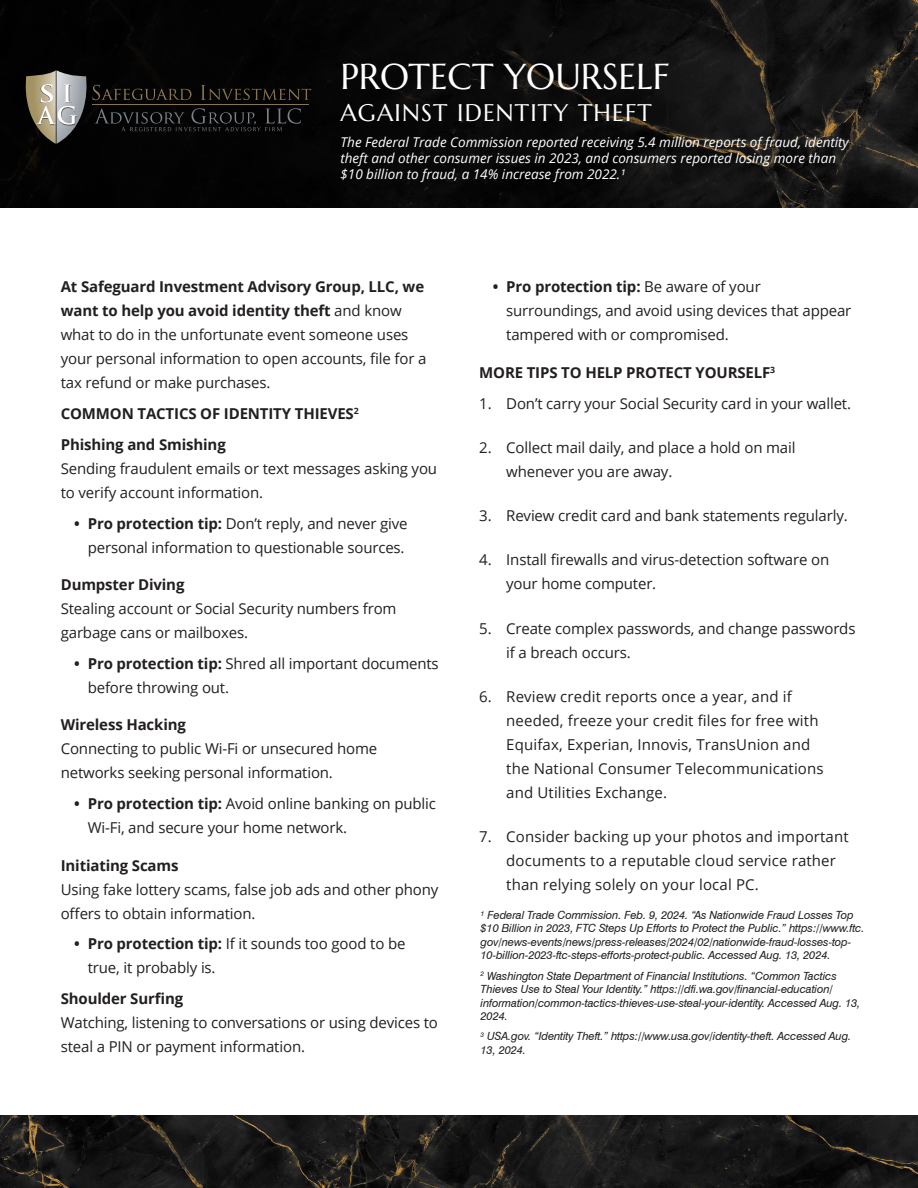
<style>
.page{position:relative;width:918px;height:1188px;background:#fff}
.page>*{position:absolute;margin:0;border:0;box-sizing:border-box;transform-origin:0 0}
.t1{font:36px "Marcellus";color:#fff}
.t2{font:24px "Marcellus SC";letter-spacing:.05em;color:#fff}
.t3{font:15px/24px "Open Sans";letter-spacing:-.01em;color:#231f20}
.t4{font:15px/24px "Open Sans";letter-spacing:.01em;color:#231f20}
.t5{font:700 15px "Open Sans";letter-spacing:-.01em;color:#231f20}
.t6{font:italic 13.5px/16.2px "Open Sans";color:#fff}
.t7{font:italic 11.25px/13.5px "Swiss 721 BT";letter-spacing:-.01em;color:#231f20}
.s1{font-weight:700}
</style>
<div class="page">
<img style="left:0;top:1115px;width:918px;height:73px">
<svg style="left:0;top:0;width:918px;height:207px;background:#0d0c0c"></svg>
<svg style="left:19px;top:70px;width:292px;height:74px;background:#272622"></svg>
<p class="t1" style="left:340px;top:54px;width:331px">PROTECT YOURSELF</p>
<p class="t2" style="left:340px;top:97px;width:313px">AGAINST IDENTITY THEFT</p>
<p class="t6" style="left:340px;top:134px;width:510px">The Federal Trade Commission reported receiving 5.4 million reports of fraud, identity theft and other consumer issues in 2023, and consumers reported losing more than $10 billion to fraud, a 14% increase from 2022.¹</p>
<p class="t3" style="left:61px;top:274px;width:367px"><span class="s1">At Safeguard Investment Advisory Group, LLC, we want to help you avoid identity theft</span> and know what to do in the unfortunate event someone uses your personal information to open accounts, file for a tax refund or make purchases.</p>
<p class="t5" style="left:61px;top:403px;width:299px">COMMON TACTICS OF IDENTITY THIEVES<sup>2</sup></p>
<p class="t5" style="left:61px;top:434px;width:167px">Phishing and Smishing</p>
<p class="t3" style="left:61px;top:456px;width:378px">Sending fraudulent emails or text messages asking you to verify account information.</p>
<p class="t3" style="left:74px;top:511px;width:335px;text-align:right"><span class="s1">• Pro protection tip:</span> Don’t reply, and never give personal information to questionable sources.</p>
<p class="t5" style="left:61px;top:574px;width:125px">Dumpster Diving</p>
<p class="t3" style="left:61px;top:596px;width:337px">Stealing account or Social Security numbers from garbage cans or mailboxes.</p>
<p class="t3" style="left:88px;top:651px;width:353px;text-indent:-14px"><span class="s1">• Pro protection tip:</span> Shred all important documents before throwing out.</p>
<p class="t5" style="left:61px;top:714px;width:127px">Wireless Hacking</p>
<p class="t3" style="left:61px;top:736px;width:318px">Connecting to public Wi-Fi or unsecured home networks seeking personal information.</p>
<p class="t3" style="left:88px;top:791px;width:350px;text-indent:-14px"><span class="s1">• Pro protection tip:</span> Avoid online banking on public<br>Wi-Fi, and secure your home network.</p>
<p class="t5" style="left:61px;top:854px;width:119px">Initiating Scams</p>
<p class="t3" style="left:61px;top:877px;width:379px">Using fake lottery scams, false job ads and other phony offers to obtain information.</p>
<p class="t3" style="left:88px;top:931px;width:319px;text-indent:-14px"><span class="s1">• Pro protection tip:</span> If it sounds too good to be true, it probably is.</p>
<p class="t5" style="left:61px;top:988px;width:124px">Shoulder Surfing</p>
<p class="t3" style="left:61px;top:1010px;width:379px">Watching, listening to conversations or using devices to steal a PIN or payment information.</p>
<p class="t3" style="left:506px;top:274px;width:347px;text-indent:-14px"><span class="s1">• Pro protection tip:</span> Be aware of your surroundings, and avoid using devices that appear tampered with or compromised.</p>
<p class="t5" style="left:479px;top:362px;width:297px">MORE TIPS TO HELP PROTECT YOURSELF<sup>3</sup></p>
<p class="t3" style="left:479px;top:391px;width:373px">1. Don’t carry your Social Security card in your wallet.</p>
<p class="t3" style="left:506px;top:435px;width:291px;text-indent:-27px">2. Collect mail daily, and place a hold on mail whenever you are away.</p>
<p class="t3" style="left:479px;top:503px;width:370px">3. Review credit card and bank statements regularly.</p>
<p class="t3" style="left:506px;top:547px;width:324px;text-indent:-27px">4. Install firewalls and virus-detection software on your home computer.</p>
<p class="t3" style="left:506px;top:616px;width:351px;text-indent:-27px">5. Create complex passwords, and change passwords if a breach occurs.</p>
<p class="t4" style="left:506px;top:684px;width:319px;text-indent:-27px">6. Review credit reports once a year, and if needed, freeze your credit files for free with Equifax, Experian, Innovis, TransUnion and the National Consumer Telecommunications and Utilities Exchange.</p>
<p class="t4" style="left:506px;top:824px;width:344px;text-indent:-27px">7. Consider backing up your photos and important documents to a reputable cloud service rather than relying solely on your local PC.</p>
<p class="t7" style="left:481px;top:908px;width:385px">¹ Federal Trade Commission. Feb. 9, 2024. “As Nationwide Fraud Losses Top $10 Billion in 2023, FTC Steps Up Efforts to Protect the Public.” https://www.ftc. gov/news-events/news/press-releases/2024/02/nationwide-fraud-losses-top-10-billion-2023-ftc-steps-efforts-protect-public. Accessed Aug. 13, 2024.</p>
<p class="t7" style="left:481px;top:969px;width:381px"><sup>2</sup> Washington State Department of Financial Institutions. “Common Tactics Thieves Use to Steal Your Identity.” https://dfi.wa.gov/financial-education/ information/common-tactics-thieves-use-steal-your-identity. Accessed Aug. 13, 2024.</p>
<p class="t7" style="left:481px;top:1030px;width:372px"><sup>3</sup> USA.gov. “Identity Theft.” https://www.usa.gov/identity-theft. Accessed Aug.<br>13, 2024.</p>
</div>
